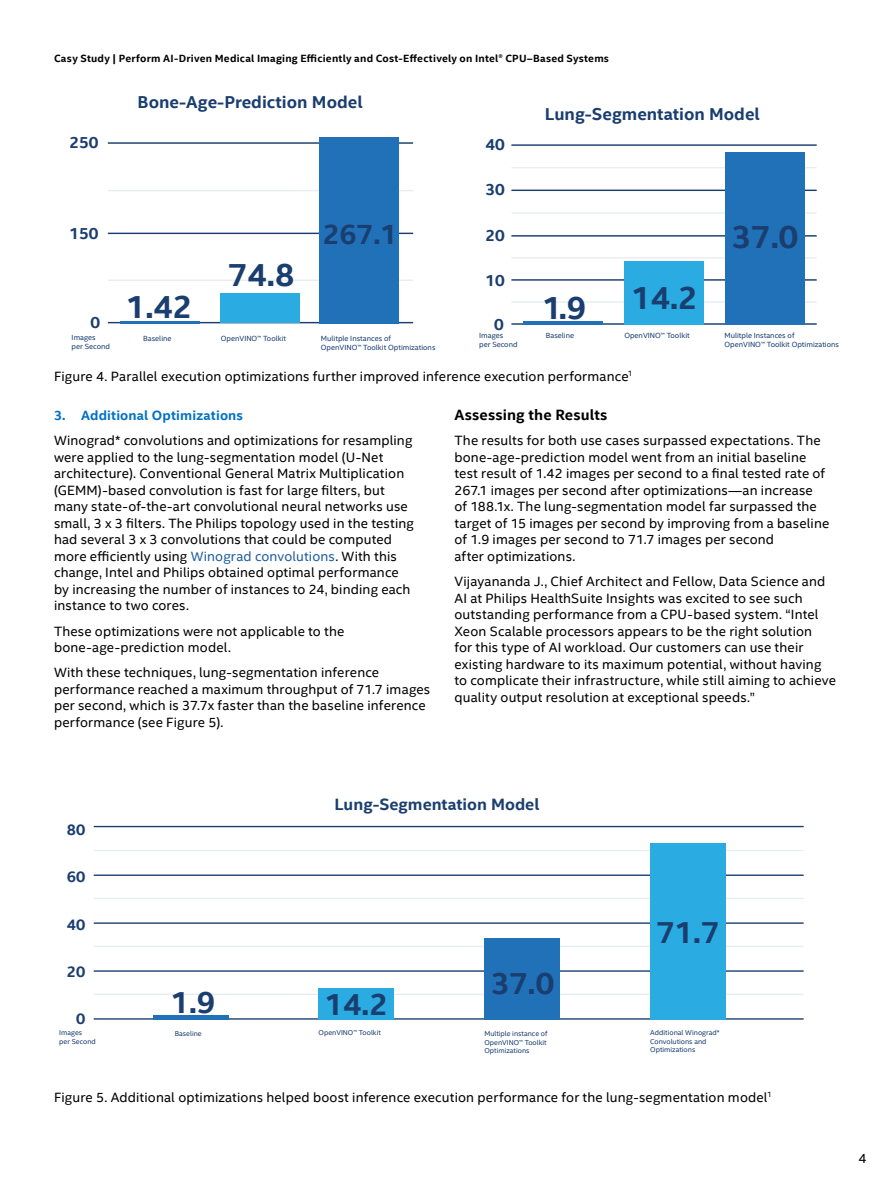
<style>
.page{position:relative;width:891px;height:1188px;background:#fff}
.page>*{position:absolute;margin:0;border:0;box-sizing:border-box;transform-origin:0 0}
.t1{font:700 32.7px "Intel Clear";color:#1a3e6f}
.t2{font:700 31.05px "Intel Clear";color:#1a3e6f}
.t3{font:700 28.5px "Intel Clear";color:#1a3e6f}
.t4{font:700 17.25px "Intel Clear";color:#1a3e6f}
.t5{font:700 16.5px "Intel Clear";color:#1a3e6f}
.t6{font:700 16.2px "Intel Clear";color:#1a3e6f}
.t7{font:700 15.45px "Intel Clear";color:#1a3e6f}
.MainCopy___Caption{font:700 15px "Intel Clear";letter-spacing:.005em;color:#000}
.MainCopy___Caption-2{font:13.5px/16.5px "Intel Clear";letter-spacing:.01em;color:#000}
.t8{font:700 13.5px "Intel Clear";letter-spacing:.01em;color:#0071c5}
.t9{font:700 10.5px "Intel Clear";letter-spacing:.02em;color:#000}
.t10{font:7.5px/9px "Intel Clear";color:#1a3e6f}
.t11{font:7.05px/8.6px "Intel Clear";color:#1a3e6f;text-align:justify}
.s1{color:#215e9e}
</style>
<div class="page">
<hr style="left:94px;top:994px;width:710px;height:1px;background:#1a3e6f">
<hr style="left:94px;top:1018px;width:710px;height:2px;background:#1a3e6f">
<hr style="left:94px;top:946px;width:710px;height:1px;background:#1a3e6f">
<hr style="left:94px;top:970px;width:710px;height:2px;background:#1a3e6f">
<hr style="left:94px;top:898px;width:710px;height:1px;background:#1a3e6f">
<hr style="left:94px;top:922px;width:710px;height:2px;background:#1a3e6f">
<hr style="left:94px;top:850px;width:710px;height:1px;background:#1a3e6f">
<hr style="left:94px;top:875px;width:710px;height:1px;background:#1a3e6f">
<div style="left:153px;top:1015px;width:76px;height:5px;background:#2171b9"></div>
<div style="left:319px;top:988px;width:75px;height:32px;background:#2aace2"></div>
<hr style="left:94px;top:826px;width:710px;height:1px;background:#1a3e6f">
<div style="left:484px;top:938px;width:76px;height:82px;background:#2171b9"></div>
<div style="left:650px;top:843px;width:76px;height:177px;background:#2aace2"></div>
<hr style="left:108px;top:142px;width:305px;height:2px;background:#1a3e6f">
<hr style="left:108px;top:190px;width:305px;height:1px;background:#1a3e6f">
<hr style="left:108px;top:233px;width:305px;height:1px;background:#1a3e6f">
<hr style="left:108px;top:280px;width:305px;height:1px;background:#1a3e6f">
<hr style="left:108px;top:322px;width:305px;height:1px;background:#1a3e6f">
<hr style="left:121px;top:321px;width:79px;height:2px;background:#2171b9">
<div style="left:221px;top:293px;width:79px;height:30px;background:#2aace2"></div>
<div style="left:319px;top:137px;width:79px;height:186px;background:#2171b9"></div>
<hr style="left:511px;top:235px;width:306px;height:2px;background:#1a3e6f">
<hr style="left:511px;top:257px;width:306px;height:2px;background:#1a3e6f">
<hr style="left:511px;top:279px;width:306px;height:2px;background:#1a3e6f">
<hr style="left:511px;top:301px;width:306px;height:2px;background:#1a3e6f">
<hr style="left:511px;top:323px;width:306px;height:2px;background:#1a3e6f">
<hr style="left:523px;top:321px;width:80px;height:4px;background:#2171b9">
<div style="left:624px;top:261px;width:80px;height:64px;background:#2aace2"></div>
<hr style="left:511px;top:212px;width:306px;height:2px;background:#1a3e6f">
<hr style="left:511px;top:190px;width:306px;height:1px;background:#1a3e6f">
<hr style="left:511px;top:167px;width:306px;height:1px;background:#1a3e6f">
<hr style="left:511px;top:144px;width:306px;height:2px;background:#1a3e6f">
<div style="left:726px;top:152px;width:79px;height:173px;background:#2171b9"></div>
<p class="t9" style="left:54px;top:51px;width:557px">Casy Study | Perform AI-Driven Medical Imaging Efficiently and Cost-Effectively on Intel® CPU–Based Systems</p>
<p class="t6" style="left:70px;top:131px;width:30px">250</p>
<p class="t4" style="left:138px;top:90px;width:227px">Bone-Age-Prediction Model</p>
<p class="t6" style="left:70px;top:222px;width:30px">150</p>
<p class="t6" style="left:91px;top:311px;width:11px">0</p>
<p class="t1" style="left:126px;top:284px;width:68px">1.42</p>
<p class="t1" style="left:228px;top:252px;width:68px">74.8</p>
<p class="t3" style="left:323px;top:215px;width:76px">267.1</p>
<p class="t10" style="left:72px;top:332px;width:26px">Images</p>
<p class="t10" style="left:143px;top:334px;width:30px">Baseline</p>
<p class="t10" style="left:72px;top:341px;width:40px">per Second</p>
<p class="t10" style="left:221px;top:334px;width:67px">OpenVINO™ Toolkit</p>
<p class="t10" style="left:321px;top:334px;width:116px">Mulitple Instances of<br>OpenVINO™ Toolkit Optimizations</p>
<p class="t6" style="left:486px;top:133px;width:21px">40</p>
<p class="t6" style="left:486px;top:178px;width:21px">30</p>
<p class="t6" style="left:486px;top:224px;width:21px">20</p>
<p class="t6" style="left:486px;top:269px;width:21px">10</p>
<p class="t6" style="left:494px;top:313px;width:11px">0</p>
<p class="t4" style="left:545px;top:102px;width:217px">Lung-Segmentation Model</p>
<p class="t1" style="left:543px;top:285px;width:45px">1.9</p>
<p class="t1" style="left:631px;top:275px;width:68px">14.2</p>
<p class="t1" style="left:732px;top:214px;width:68px">37.0</p>
<p class="t10" style="left:479px;top:331px;width:26px">Images</p>
<p class="t10" style="left:546px;top:331px;width:30px">Baseline</p>
<p class="t10" style="left:479px;top:340px;width:40px">per Second</p>
<p class="t10" style="left:624px;top:331px;width:67px">OpenVINO™ Toolkit</p>
<p class="t10" style="left:725px;top:331px;width:116px">Mulitple Instances of<br>OpenVINO™ Toolkit Optimizations</p>
<p class="MainCopy___Caption-2" style="left:54px;top:368px;width:580px">Figure 4. Parallel execution optimizations further improved inference execution performance<sup>1</sup></p>
<p class="t8" style="left:54px;top:406px;width:191px">3. Additional Optimizations</p>
<p class="MainCopy___Caption-2" style="left:54px;top:432px;width:362px">Winograd* convolutions and optimizations for resampling were applied to the lung-segmentation model (U-Net architecture). Conventional General Matrix Multiplication (GEMM)-based convolution is fast for large filters, but many state-of-the-art convolutional neural networks use small, 3 x 3 filters. The Philips topology used in the testing had several 3 x 3 convolutions that could be computed more efficiently using <span class="s1">Winograd convolutions</span>. With this change, Intel and Philips obtained optimal performance by increasing the number of instances to 24, binding each instance to two cores.</p>
<p class="MainCopy___Caption-2" style="left:54px;top:622px;width:292px">These optimizations were not applicable to the bone-age-prediction model.</p>
<p class="MainCopy___Caption-2" style="left:54px;top:664px;width:378px">With these techniques, lung-segmentation inference performance reached a maximum throughput of 71.7 images per second, which is 37.7x faster than the baseline inference performance (see Figure 5).</p>
<p class="MainCopy___Caption" style="left:454px;top:404px;width:154px">Assessing the Results</p>
<p class="MainCopy___Caption-2" style="left:454px;top:432px;width:376px">The results for both use cases surpassed expectations. The bone-age-prediction model went from an initial baseline test result of 1.42 images per second to a final tested rate of 267.1 images per second after optimizations—an increase<br>of 188.1x. The lung-segmentation model far surpassed the target of 15 images per second by improving from a baseline of 1.9 images per second to 71.7 images per second<br>after optimizations.</p>
<p class="MainCopy___Caption-2" style="left:454px;top:573px;width:383px">Vijayananda J., Chief Architect and Fellow, Data Science and AI at Philips HealthSuite Insights was excited to see such outstanding performance from a CPU-based system. “Intel Xeon Scalable processors appears to be the right solution<br>for this type of AI workload. Our customers can use their existing hardware to its maximum potential, without having to complicate their infrastructure, while still aiming to achieve quality output resolution at exceptional speeds.”</p>
<p class="t7" style="left:67px;top:819px;width:20px">80</p>
<p class="t7" style="left:67px;top:866px;width:20px">60</p>
<p class="t7" style="left:67px;top:913px;width:20px">40</p>
<p class="t7" style="left:67px;top:961px;width:20px">20</p>
<p class="t7" style="left:76px;top:1008px;width:11px">0</p>
<p class="t5" style="left:335px;top:792px;width:207px">Lung-Segmentation Model</p>
<p class="t2" style="left:171px;top:981px;width:46px">1.9</p>
<p class="t2" style="left:325px;top:983px;width:65px">14.2</p>
<p class="t2" style="left:491px;top:962px;width:65px">37.0</p>
<p class="t2" style="left:656px;top:911px;width:65px">71.7</p>
<p class="t11" style="left:319px;top:1028px;width:64px">OpenVINO™ Toolkit</p>
<p class="t11" style="left:484px;top:1029px;width:65px">Multiple instance of OpenVINO™ Toolkit Optimizations</p>
<p class="t11" style="left:650px;top:1028px;width:71px;text-align:left">Additional Winograd*<br>Convolutions and<br>Optimizations</p>
<p class="MainCopy___Caption-2" style="left:54px;top:1088px;width:719px">Figure 5. Additional optimizations helped boost inference execution performance for the lung-segmentation model<sup>1</sup></p>
<p class="t11" style="left:59px;top:1028px;width:24px">Images</p>
<p class="t11" style="left:175px;top:1029px;width:29px">Baseline</p>
<p class="t11" style="left:59px;top:1037px;width:38px">per Second</p>
<p class="MainCopy___Caption-2" style="left:858px;top:1150px;width:10px">4</p>
</div>
